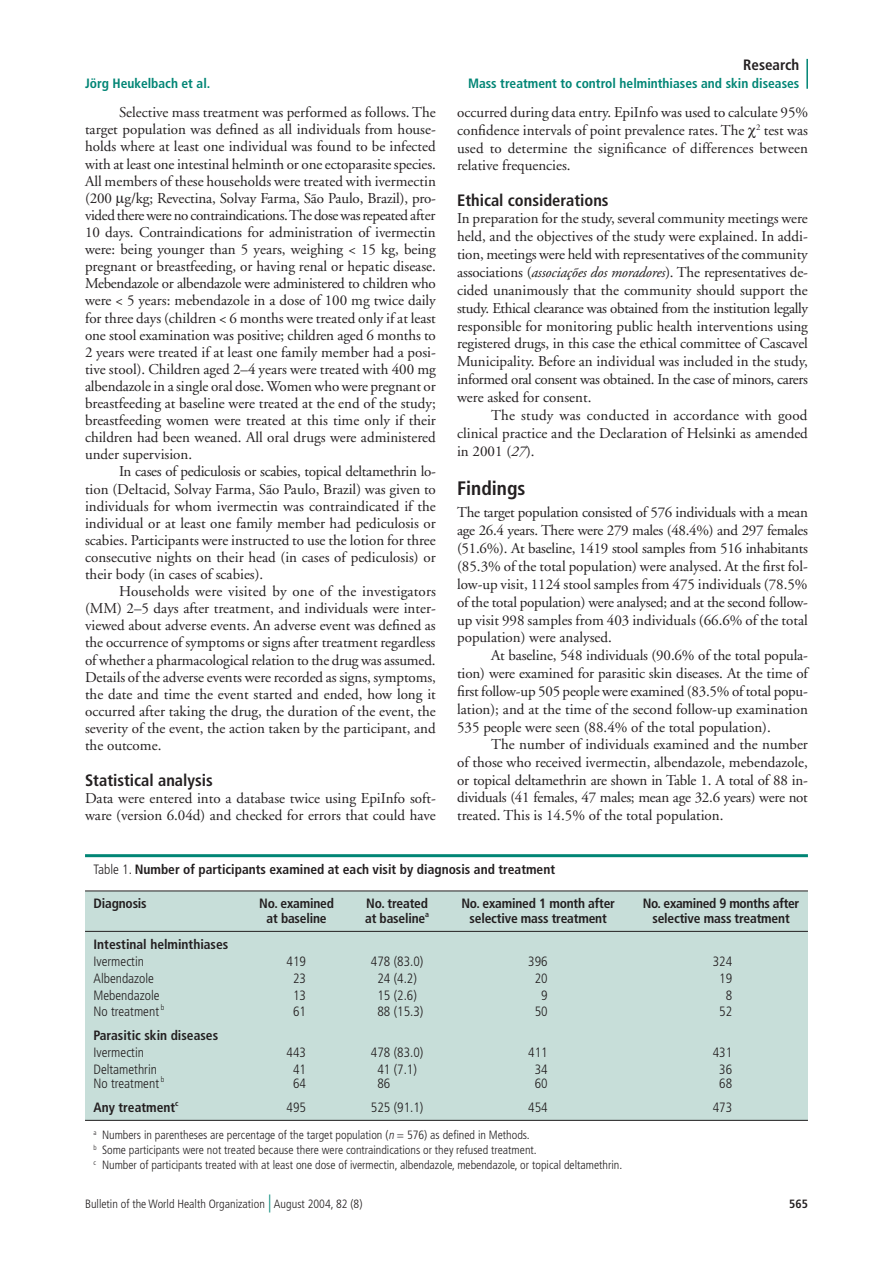
<style>
.page{position:relative;width:893px;height:1263px;background:#fff}
.page>*{position:absolute;margin:0;border:0;box-sizing:border-box;transform-origin:0 0}
.t1{font:700 condensed 19.5px "Frutiger";color:#231f20}
.t2{font:700 condensed 16.5px "Frutiger";color:#231f20}
.t3{font:15px/17.1px "Adobe Garamond";color:#231f20;text-align:justify}
.t4{font:700 condensed 15px "Frutiger";color:#231f20}
.t5{font:700 condensed 13.5px "Frutiger";letter-spacing:-.015em;color:#231f20}
.t6{font:300 condensed 13.5px "Frutiger";color:#231f20}
.t7{font:700 condensed 13.5px "Frutiger";color:#008575}
.t8{font:300 condensed 12px/15px "Frutiger";color:#231f20}
.t9{font:700 condensed 12px "Frutiger";color:#231f20}
.s1{font-style:italic}
.s2{font-weight:300}
.s3{font-size:18px;color:#008575}
</style>
<div class="page">
<hr style="left:806px;top:59px;width:2px;height:30px;background:#008575">
<div style="left:85px;top:891px;width:723px;height:229px;background:#c7ded9"></div>
<hr style="left:85px;top:854px;width:723px;height:3px;background:#008575">
<hr style="left:85px;top:890px;width:723px;height:1px;background:#231f20">
<hr style="left:85px;top:931px;width:723px;height:1px;background:#231f20">
<hr style="left:85px;top:1120px;width:723px;height:1px;background:#231f20">
<p class="t4" style="left:743px;top:56px;width:58px">Research</p>
<p class="t7" style="left:85px;top:75px;width:127px">Jörg Heukelbach et al.</p>
<p class="t7" style="left:468px;top:75px;width:333px">Mass treatment to control helminthiases and skin diseases</p>
<p class="t3" style="left:85px;top:104px;width:352px;text-indent:34px">Selective mass treatment was performed as follows. The target population was defined as all individuals from house&shy;holds where at least one individual was found to be infected with at least one intestinal helminth or one ectoparasite species.<br>All members of these households were treated with ivermectin (200 g/kg; Revectina, Solvay Farma, São Paulo, Brazil), pro&shy;vided there were no contraindications. The dose was repeated after 10 days. Contraindications for administration of ivermectin were: being younger than 5 years, weighing &lt; 15 kg, being pregnant or breastfeeding, or having renal or hepatic disease.<br>Mebendazole or albendazole were administered to children who were &lt; 5 years: mebendazole in a dose of 100 mg twice daily for three days (children &lt; 6 months were treated only if at least one stool examination was positive; children aged 6 months to 2 years were treated if at least one family member had a posi&shy;tive stool). Children aged 2–4 years were treated with 400 mg albendazole in a single oral dose. Women who were pregnant or breastfeeding at baseline were treated at the end of the study; breastfeeding women were treated at this time only if their children had been weaned. All oral drugs were administered under supervision.</p>
<p class="t3" style="left:85px;top:463px;width:352px;text-indent:34px">In cases of pediculosis or scabies, topical deltamethrin lo&shy;tion (Deltacid, Solvay Farma, São Paulo, Brazil) was given to individuals for whom ivermectin was contraindicated if the individual or at least one family member had pediculosis or scabies. Participants were instructed to use the lotion for three consecutive nights on their head (in cases of pediculosis) or their body (in cases of scabies).</p>
<p class="t3" style="left:85px;top:583px;width:352px;text-indent:34px">Households were visited by one of the investigators (MM) 2–5 days after treatment, and individuals were inter&shy;viewed about adverse events. An adverse event was defined as the occurrence of symptoms or signs after treatment regardless of whether a pharmacological relation to the drug was assumed.<br>Details of the adverse events were recorded as signs, symptoms, the date and time the event started and ended, how long it occurred after taking the drug, the duration of the event, the severity of the event, the action taken by the participant, and the outcome.</p>
<p class="t2" style="left:85px;top:770px;width:129px">Statistical analysis</p>
<p class="t3" style="left:85px;top:790px;width:352px">Data were entered into a database twice using EpiInfo soft&shy;ware (version 6.04d) and checked for errors that could have</p>
<p class="t3" style="left:457px;top:104px;width:353px;line-height:17.7px">occurred during data entry. EpiInfo was used to calculate 95% confidence intervals of point prevalence rates. The <sup>2</sup> test was used to determine the significance of differences between relative frequencies.</p>
<p class="t2" style="left:457px;top:190px;width:153px">Ethical considerations</p>
<p class="t3" style="left:457px;top:210px;width:352px;line-height:17.9px">In preparation for the study, several community meetings were held, and the objectives of the study were explained. In addi&shy;tion, meetings were held with representatives of the community associations (<span class="s1">associações dos moradores</span>). The representatives de&shy;cided unanimously that the community should support the study. Ethical clearance was obtained from the institution legally responsible for monitoring public health interventions using registered drugs, in this case the ethical committee of Cascavel Municipality. Before an individual was included in the study, informed oral consent was obtained. In the case of minors, carers were asked for consent.</p>
<p class="t3" style="left:457px;top:407px;width:352px;line-height:17.9px;text-indent:34px">The study was conducted in accordance with good clinical practice and the Declaration of Helsinki as amended in 2001 (<span class="s1">27</span>).</p>
<h1 class="t1" style="left:457px;top:477px;width:70px">Findings</h1>
<p class="t3" style="left:457px;top:504px;width:352px;line-height:17.9px">The target population consisted of 576 individuals with a mean age 26.4 years. There were 279 males (48.4%) and 297 females (51.6%). At baseline, 1419 stool samples from 516 inhabitants (85.3% of the total population) were analysed. At the first fol&shy;low-up visit, 1124 stool samples from 475 individuals (78.5% of the total population) were analysed; and at the second follow&shy;up visit 998 samples from 403 individuals (66.6% of the total population) were analysed.</p>
<p class="t3" style="left:457px;top:647px;width:352px;line-height:17.9px;text-indent:34px">At baseline, 548 individuals (90.6% of the total popula&shy;tion) were examined for parasitic skin diseases. At the time of first follow-up 505 people were examined (83.5% of total popu&shy;lation); and at the time of the second follow-up examination 535 people were seen (88.4% of the total population).</p>
<p class="t3" style="left:457px;top:736px;width:352px;line-height:17.7px;text-indent:34px">The number of individuals examined and the number of those who received ivermectin, albendazole, mebendazole, or topical deltamethrin are shown in Table 1. A total of 88 in&shy;dividuals (41 females, 47 males; mean age 32.6 years) were not treated. This is 14.5% of the total population.</p>
<p class="t5" style="left:94px;top:861px;width:463px"><span class="s2">Table 1.</span> Number of participants examined at each visit by diagnosis and treatment</p>
<p class="t5" style="left:94px;top:896px;width:55px">Diagnosis</p>
<p class="t5" style="left:259px;top:896px;width:76px">No. examined</p>
<p class="t5" style="left:366px;top:896px;width:63px">No. treated</p>
<p class="t5" style="left:461px;top:896px;width:155px">No. examined 1 month after</p>
<p class="t5" style="left:643px;top:896px;width:158px">No. examined 9 months after</p>
<p class="t5" style="left:267px;top:911px;width:62px">at baseline</p>
<p class="t5" style="left:365px;top:911px;width:65px">at baseline<sup>a</sup></p>
<p class="t5" style="left:469px;top:911px;width:139px">selective mass treatment</p>
<p class="t5" style="left:652px;top:911px;width:139px">selective mass treatment</p>
<p class="t5" style="left:94px;top:936px;width:136px">Intestinal helminthiases</p>
<p class="t6" style="left:94px;top:953px;width:52px">Ivermectin</p>
<p class="t6" style="left:287px;top:953px;width:21px">419</p>
<p class="t6" style="left:371px;top:953px;width:54px">478 (83.0)</p>
<p class="t6" style="left:528px;top:953px;width:21px">396</p>
<p class="t6" style="left:713px;top:953px;width:21px">324</p>
<p class="t6" style="left:94px;top:970px;width:62px">Albendazole</p>
<p class="t6" style="left:293px;top:970px;width:14px">23</p>
<p class="t6" style="left:377px;top:970px;width:41px">24 (4.2)</p>
<p class="t6" style="left:535px;top:970px;width:14px">20</p>
<p class="t6" style="left:719px;top:970px;width:14px">19</p>
<p class="t6" style="left:94px;top:987px;width:68px">Mebendazole</p>
<p class="t6" style="left:293px;top:987px;width:14px">13</p>
<p class="t6" style="left:377px;top:987px;width:41px">15 (2.6)</p>
<p class="t6" style="left:541px;top:987px;width:8px">9</p>
<p class="t6" style="left:726px;top:987px;width:8px">8</p>
<p class="t6" style="left:94px;top:1004px;width:73px">No treatment <sup>b</sup></p>
<p class="t6" style="left:293px;top:1004px;width:14px">61</p>
<p class="t6" style="left:377px;top:1004px;width:48px">88 (15.3)</p>
<p class="t6" style="left:535px;top:1004px;width:14px">50</p>
<p class="t6" style="left:719px;top:1004px;width:14px">52</p>
<p class="t5" style="left:94px;top:1027px;width:126px">Parasitic skin diseases</p>
<p class="t6" style="left:94px;top:1044px;width:52px">Ivermectin</p>
<p class="t6" style="left:287px;top:1044px;width:21px">443</p>
<p class="t6" style="left:371px;top:1044px;width:54px">478 (83.0)</p>
<p class="t6" style="left:528px;top:1044px;width:21px">411</p>
<p class="t6" style="left:713px;top:1044px;width:21px">431</p>
<p class="t6" style="left:94px;top:1061px;width:65px">Deltamethrin</p>
<p class="t6" style="left:293px;top:1061px;width:14px">41</p>
<p class="t6" style="left:377px;top:1061px;width:41px">41 (7.1)</p>
<p class="t6" style="left:535px;top:1061px;width:14px">34</p>
<p class="t6" style="left:719px;top:1061px;width:14px">36</p>
<p class="t6" style="left:94px;top:1076px;width:73px">No treatment <sup>b</sup></p>
<p class="t6" style="left:293px;top:1076px;width:14px">64</p>
<p class="t6" style="left:377px;top:1076px;width:14px">86</p>
<p class="t6" style="left:535px;top:1076px;width:14px">60</p>
<p class="t6" style="left:719px;top:1076px;width:14px">68</p>
<p class="t5" style="left:94px;top:1099px;width:87px">Any treatment<sup>c</sup></p>
<p class="t6" style="left:287px;top:1099px;width:21px">495</p>
<p class="t6" style="left:371px;top:1099px;width:54px">525 (91.1)</p>
<p class="t6" style="left:528px;top:1099px;width:21px">454</p>
<p class="t6" style="left:713px;top:1099px;width:21px">473</p>
<p class="t8" style="left:94px;top:1128px;width:530px"><sup>a</sup> Numbers in parentheses are percentage of the target population (<span class="s1">n</span> = 576) as defined in Methods.<br><sup>b</sup> Some participants were not treated because there were contraindications or they refused treatment.<br><sup>c</sup> Number of participants treated with at least one dose of ivermectin, albendazole, mebendazole, or topical deltamethrin.</p>
<p class="t8" style="left:85px;top:1197px;width:279px">Bulletin of the World Health Organization <span class="s3">|</span> August 2004, 82 (8)</p>
<p class="t9" style="left:789px;top:1197px;width:20px">565</p>
</div>
